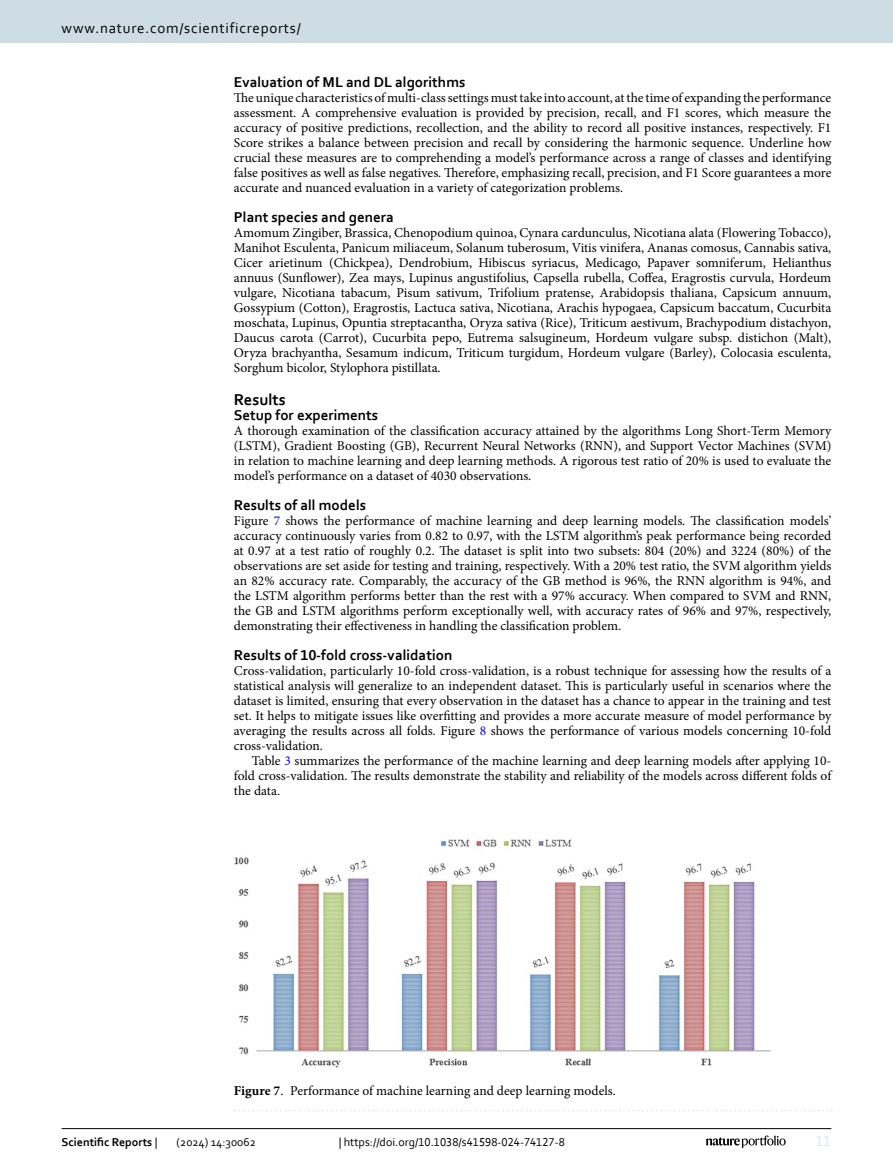
<style>
.page{position:relative;width:893px;height:1174px;background:#fff}
.page>*{position:absolute;margin:0;border:0;box-sizing:border-box;transform-origin:0 0}
.Head_1{font:700 16.5px "Corbel";color:#000}
.Head_2{font:700 15px "Corbel";color:#000}
.t1{font:15px "Corbel";letter-spacing:.05em;color:#000}
.Head_2_After_1{font:700 15px "Corbel";color:#000}
.t2{font:15px "Corbel";color:#d9e4eb}
.Body_Text{font:13.5px/15px "Minion Pro";color:#000;text-align:justify}
.Body_Text_Indent{font:13.5px/15px "Minion Pro";letter-spacing:-.005em;color:#000;text-align:justify}
.Figure_Caption{font:13.5px "Minion Pro";color:#000}
.t3{font:12px "Corbel";color:#000}
.t4{font:700 12px "Corbel";color:#000}
.s1{color:#00f}
.s2{font-weight:700}
.s3{font-weight:400}
</style>
<div class="page">
<img style="left:234px;top:839px;width:537px;height:228px">
<svg style="left:235px;top:1110px;width:597px;height:1px"></svg>
<hr style="left:62px;top:1128px;width:769px;height:1px;background:#000">
<svg style="left:706px;top:1135px;width:80px;height:12px"></svg>
<div style="left:0;top:0;width:893px;height:43px;background:#cedde4"></div>
<p class="t1" style="left:62px;top:18px;width:241px">www.nature.com/scientificreports/</p>
<p class="Head_2" style="left:234px;top:73px;width:233px">Evaluation of ML and DL algorithms</p>
<p class="Body_Text" style="left:234px;top:90px;width:599px">The unique characteristics of multi-class settings must take into account, at the time of expanding the performance assessment. A comprehensive evaluation is provided by precision, recall, and F1 scores, which measure the accuracy of positive predictions, recollection, and the ability to record all positive instances, respectively. F1<br>Score strikes a balance between precision and recall by considering the harmonic sequence. Underline how crucial these measures are to comprehending a model’s performance across a range of classes and identifying false positives as well as false negatives. Therefore, emphasizing recall, precision, and F1 Score guarantees a more accurate and nuanced evaluation in a variety of categorization problems.</p>
<p class="Head_2" style="left:234px;top:208px;width:161px">Plant species and genera</p>
<p class="Body_Text" style="left:234px;top:225px;width:599px">Amomum Zingiber, Brassica, Chenopodium quinoa, Cynara cardunculus, Nicotiana alata (Flowering Tobacco), Manihot Esculenta, Panicum miliaceum, Solanum tuberosum, Vitis vinifera, Ananas comosus, Cannabis sativa, Cicer arietinum (Chickpea), Dendrobium, Hibiscus syriacus, Medicago, Papaver somniferum, Helianthus annuus (Sunflower), Zea mays, Lupinus angustifolius, Capsella rubella, Coffea, Eragrostis curvula, Hordeum vulgare, Nicotiana tabacum, Pisum sativum, Trifolium pratense, Arabidopsis thaliana, Capsicum annuum, Gossypium (Cotton), Eragrostis, Lactuca sativa, Nicotiana, Arachis hypogaea, Capsicum baccatum, Cucurbita moschata, Lupinus, Opuntia streptacantha, Oryza sativa (Rice), Triticum aestivum, Brachypodium distachyon, Daucus carota (Carrot), Cucurbita pepo, Eutrema salsugineum, Hordeum vulgare subsp. distichon (Malt), Oryza brachyantha, Sesamum indicum, Triticum turgidum, Hordeum vulgare (Barley), Colocasia esculenta, Sorghum bicolor, Stylophora pistillata.</p>
<p class="Head_1" style="left:234px;top:389px;width:53px">Results</p>
<p class="Head_2_After_1" style="left:234px;top:406px;width:146px">Setup for experiments</p>
<p class="Body_Text" style="left:234px;top:423px;width:599px">A thorough examination of the classification accuracy attained by the algorithms Long Short-Term Memory (LSTM), Gradient Boosting (GB), Recurrent Neural Networks (RNN), and Support Vector Machines (SVM) in relation to machine learning and deep learning methods. A rigorous test ratio of 20% is used to evaluate the model’s performance on a dataset of 4030 observations.</p>
<p class="Head_2" style="left:234px;top:496px;width:134px">Results of all models</p>
<p class="Body_Text" style="left:234px;top:513px;width:599px">Figure <span class="s1">7</span> shows the performance of machine learning and deep learning models. The classification models’ accuracy continuously varies from 0.82 to 0.97, with the LSTM algorithm’s peak performance being recorded at 0.97 at a test ratio of roughly 0.2. The dataset is split into two subsets: 804 (20%) and 3224 (80%) of the observations are set aside for testing and training, respectively. With a 20% test ratio, the SVM algorithm yields an 82% accuracy rate. Comparably, the accuracy of the GB method is 96%, the RNN algorithm is 94%, and the LSTM algorithm performs better than the rest with a 97% accuracy. When compared to SVM and RNN, the GB and LSTM algorithms perform exceptionally well, with accuracy rates of 96% and 97%, respectively, demonstrating their effectiveness in handling the classification problem.</p>
<p class="Head_2" style="left:234px;top:646px;width:220px">Results of 10-fold cross-validation</p>
<p class="Body_Text" style="left:234px;top:663px;width:599px">Cross-validation, particularly 10-fold cross-validation, is a robust technique for assessing how the results of a statistical analysis will generalize to an independent dataset. This is particularly useful in scenarios where the dataset is limited, ensuring that every observation in the dataset has a chance to appear in the training and test set. It helps to mitigate issues like overfitting and provides a more accurate measure of model performance by averaging the results across all folds. Figure <span class="s1">8</span> shows the performance of various models concerning 10-fold cross-validation.</p>
<p class="Body_Text_Indent" style="left:234px;top:753px;width:599px;text-indent:18px">Table <span class="s1">3</span> summarizes the performance of the machine learning and deep learning models after applying 10- fold cross-validation. The results demonstrate the stability and reliability of the models across different folds of the data.</p>
<p class="Figure_Caption" style="left:234px;top:1082px;width:383px"><span class="s2">Figure 7</span>. Performance of machine learning and deep learning models.</p>
<p class="t4" style="left:62px;top:1134px;width:97px">Scientific Reports <span class="s3">|</span></p>
<p class="t3" style="left:177px;top:1134px;width:81px">(2024) 14:30062</p>
<p class="t3" style="left:339px;top:1134px;width:228px">| https://doi.org/10.1038/s41598-024-74127-8</p>
<p class="t2" style="left:816px;top:1132px;width:17px">11</p>
</div>
